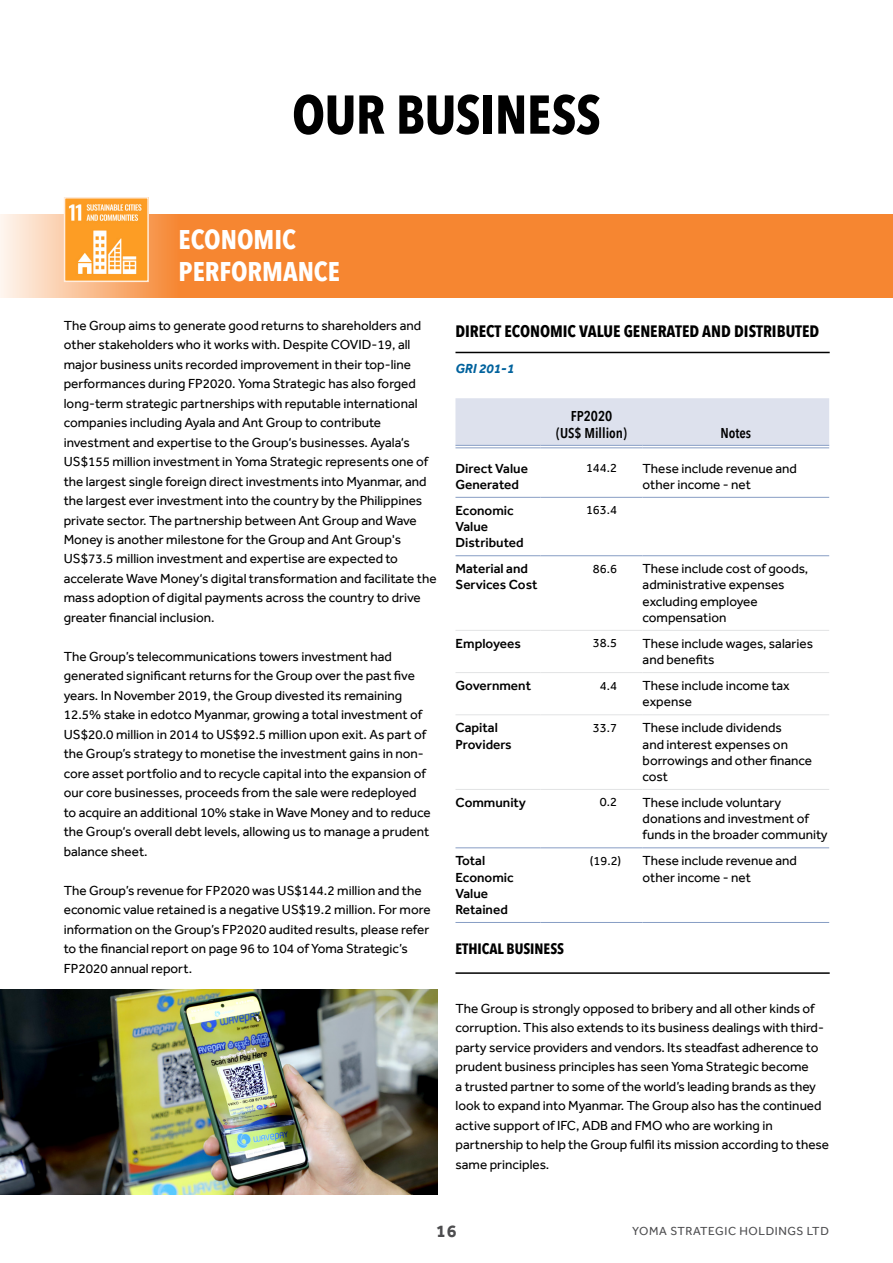
<style>
.page{position:relative;width:893px;height:1263px;background:#fff}
.page>*{position:absolute;margin:0;border:0;box-sizing:border-box;transform-origin:0 0}
.t1{font:700 54px "Avenir Next Condensed";letter-spacing:-.01em;color:#000}
.t2{font:700 27px/32.4px "Avenir Next Condensed";color:#fff}
.t3{font:700 18px "Effra";color:#4d4d4f}
.t4{font:700 16.5px "Avenir Next Condensed";color:#000}
.t5{font:700 15px "Avenir Next Condensed";color:#000}
.t6{font:600 14.25px/17.1px "Avenir Next Condensed";color:#000;text-align:center}
.t7{font:13.5px/19.5px "Effra";color:#000}
.t8{font:500 13.5px/16.2px "Effra";color:#000}
.t9{font:italic 700 13.5px "Effra";color:#00629d}
.t10{font:12.75px "Effra";color:#000}
.t11{font:12px "Effra";letter-spacing:.05em;color:#4d4d4f}
</style>
<div class="page">
<div style="left:0;top:213px;width:893px;height:85px;background:#f68631"></div>
<hr style="left:455px;top:352px;width:375px;height:1px;background:#000">
<div style="left:455px;top:398px;width:374px;height:47px;background:#dde1ed"></div>
<hr style="left:455px;top:630px;width:85px;height:1px;background:#e2e3e4">
<hr style="left:540px;top:630px;width:103px;height:1px;background:#e2e3e4">
<hr style="left:643px;top:630px;width:186px;height:1px;background:#e2e3e4">
<hr style="left:455px;top:672px;width:85px;height:1px;background:#e2e3e4">
<hr style="left:540px;top:672px;width:103px;height:1px;background:#e2e3e4">
<hr style="left:643px;top:672px;width:186px;height:1px;background:#e2e3e4">
<hr style="left:455px;top:714px;width:85px;height:1px;background:#e2e3e4">
<hr style="left:540px;top:714px;width:103px;height:1px;background:#e2e3e4">
<hr style="left:643px;top:714px;width:186px;height:1px;background:#e2e3e4">
<hr style="left:455px;top:789px;width:85px;height:1px;background:#e2e3e4">
<hr style="left:540px;top:789px;width:103px;height:1px;background:#e2e3e4">
<hr style="left:643px;top:789px;width:186px;height:1px;background:#e2e3e4">
<hr style="left:455px;top:445px;width:85px;height:1px;background:#879dc4">
<hr style="left:455px;top:448px;width:85px;height:1px;background:#879dc4">
<hr style="left:540px;top:445px;width:103px;height:1px;background:#879dc4">
<hr style="left:540px;top:448px;width:103px;height:1px;background:#879dc4">
<hr style="left:643px;top:445px;width:186px;height:1px;background:#879dc4">
<hr style="left:643px;top:448px;width:186px;height:1px;background:#879dc4">
<hr style="left:455px;top:497px;width:85px;height:1px;background:#879dc4">
<hr style="left:540px;top:497px;width:103px;height:1px;background:#879dc4">
<hr style="left:643px;top:497px;width:186px;height:1px;background:#879dc4">
<hr style="left:455px;top:555px;width:85px;height:1px;background:#879dc4">
<hr style="left:540px;top:555px;width:103px;height:1px;background:#879dc4">
<hr style="left:643px;top:555px;width:186px;height:1px;background:#879dc4">
<hr style="left:455px;top:847px;width:85px;height:1px;background:#879dc4">
<hr style="left:540px;top:847px;width:103px;height:1px;background:#879dc4">
<hr style="left:643px;top:847px;width:186px;height:1px;background:#879dc4">
<hr style="left:455px;top:922px;width:85px;height:1px;background:#879dc4">
<hr style="left:540px;top:922px;width:103px;height:1px;background:#879dc4">
<hr style="left:643px;top:922px;width:186px;height:1px;background:#879dc4">
<hr style="left:455px;top:972px;width:375px;height:2px;background:#000">
<img style="left:67px;top:200px;width:79px;height:79px">
<div style="left:64px;top:197px;width:85px;height:85px;border:2px solid #ffedde"></div>
<img style="left:0;top:989px;width:437px;height:206px">
<h1 class="t1" style="left:292px;top:82px;width:310px">OUR BUSINESS</h1>
<h2 class="t2" style="left:179px;top:223px;width:163px">ECONOMIC<br>PERFORMANCE</h2>
<p class="t7" style="left:64px;top:315px;width:374px">The Group aims to generate good returns to shareholders and other stakeholders who it works with. Despite COVID-19, all major business units recorded improvement in their top-line performances during FP2020. Yoma Strategic has also forged long-term strategic partnerships with reputable international companies including Ayala and Ant Group to contribute investment and expertise to the Group‘s businesses. Ayala‘s US$155 million investment in Yoma Strategic represents one of the largest single foreign direct investments into Myanmar, and the largest ever investment into the country by the Philippines private sector. The partnership between Ant Group and Wave Money is another milestone for the Group and Ant Group's US$73.5 million investment and expertise are expected to accelerate Wave Money‘s digital transformation and facilitate the mass adoption of digital payments across the country to drive greater financial inclusion.</p>
<p class="t7" style="left:64px;top:647px;width:368px">The Group’s telecommunications towers investment had generated significant returns for the Group over the past five years. In November 2019, the Group divested its remaining 12.5% stake in edotco Myanmar, growing a total investment of US$20.0 million in 2014 to US$92.5 million upon exit. As part of the Group’s strategy to monetise the investment gains in non&shy;core asset portfolio and to recycle capital into the expansion of our core businesses, proceeds from the sale were redeployed to acquire an additional 10% stake in Wave Money and to reduce the Group‘s overall debt levels, allowing us to manage a prudent balance sheet.</p>
<p class="t7" style="left:64px;top:880px;width:368px">The Group’s revenue for FP2020 was US$144.2 million and the economic value retained is a negative US$19.2 million. For more information on the Group’s FP2020 audited results, please refer to the financial report on page 96 to 104 of Yoma Strategic’s FP2020 annual report.</p>
<p class="t4" style="left:455px;top:321px;width:365px">DIRECT ECONOMIC VALUE GENERATED AND DISTRIBUTED</p>
<p class="t9" style="left:455px;top:360px;width:60px">GRI 201-1</p>
<p class="t6" style="left:556px;top:407px;width:72px">FP2020<br>(US$ Million)</p>
<p class="t6" style="left:720px;top:424px;width:32px">Notes</p>
<p class="t8" style="left:455px;top:460px;width:74px">Direct Value<br>Generated</p>
<p class="t10" style="left:586px;top:460px;width:33px">144.2</p>
<p class="t7" style="left:643px;top:460px;width:156px;line-height:16.2px">These include revenue and other income - net</p>
<p class="t8" style="left:455px;top:502px;width:70px">Economic<br>Value<br>Distributed</p>
<p class="t10" style="left:586px;top:502px;width:33px">163.4</p>
<p class="t8" style="left:455px;top:560px;width:84px">Material and<br>Services Cost</p>
<p class="t10" style="left:593px;top:561px;width:26px">86.6</p>
<p class="t7" style="left:643px;top:560px;width:167px;line-height:16.2px">These include cost of goods, administrative expenses excluding employee compensation</p>
<p class="t8" style="left:455px;top:635px;width:67px">Employees</p>
<p class="t10" style="left:593px;top:635px;width:26px">38.5</p>
<p class="t7" style="left:643px;top:635px;width:172px;line-height:16.2px">These include wages, salaries and benefits</p>
<p class="t8" style="left:455px;top:677px;width:77px">Government</p>
<p class="t10" style="left:600px;top:678px;width:19px">4.4</p>
<p class="t7" style="left:643px;top:677px;width:149px;line-height:16.2px">These include income tax expense</p>
<p class="t8" style="left:455px;top:719px;width:58px">Capital<br>Providers</p>
<p class="t10" style="left:593px;top:720px;width:26px">33.7</p>
<p class="t7" style="left:643px;top:719px;width:171px;line-height:16.2px">These include dividends<br>and interest expenses on borrowings and other finance cost</p>
<p class="t8" style="left:455px;top:794px;width:72px">Community</p>
<p class="t10" style="left:600px;top:794px;width:19px">0.2</p>
<p class="t7" style="left:643px;top:794px;width:187px;line-height:16.2px">These include voluntary donations and investment of funds in the broader community</p>
<p class="t8" style="left:455px;top:852px;width:60px">Total<br>Economic<br>Value<br>Retained</p>
<p class="t10" style="left:590px;top:853px;width:33px">(19.2)</p>
<p class="t7" style="left:643px;top:852px;width:156px;line-height:16.2px">These include revenue and other income - net</p>
<p class="t5" style="left:455px;top:940px;width:110px">ETHICAL BUSINESS</p>
<p class="t7" style="left:455px;top:998px;width:375px">The Group is strongly opposed to bribery and all other kinds of corruption. This also extends to its business dealings with third&shy;party service providers and vendors. Its steadfast adherence to prudent business principles has seen Yoma Strategic become<br>a trusted partner to some of the world’s leading brands as they look to expand into Myanmar. The Group also has the continued active support of IFC, ADB and FMO who are working in partnership to help the Group fulfil its mission according to these same principles.</p>
<h3 class="t3" style="left:436px;top:1220px;width:22px">16</h3>
<p class="t11" style="left:632px;top:1224px;width:198px">YOMA STRATEGIC HOLDINGS LTD</p>
</div>
